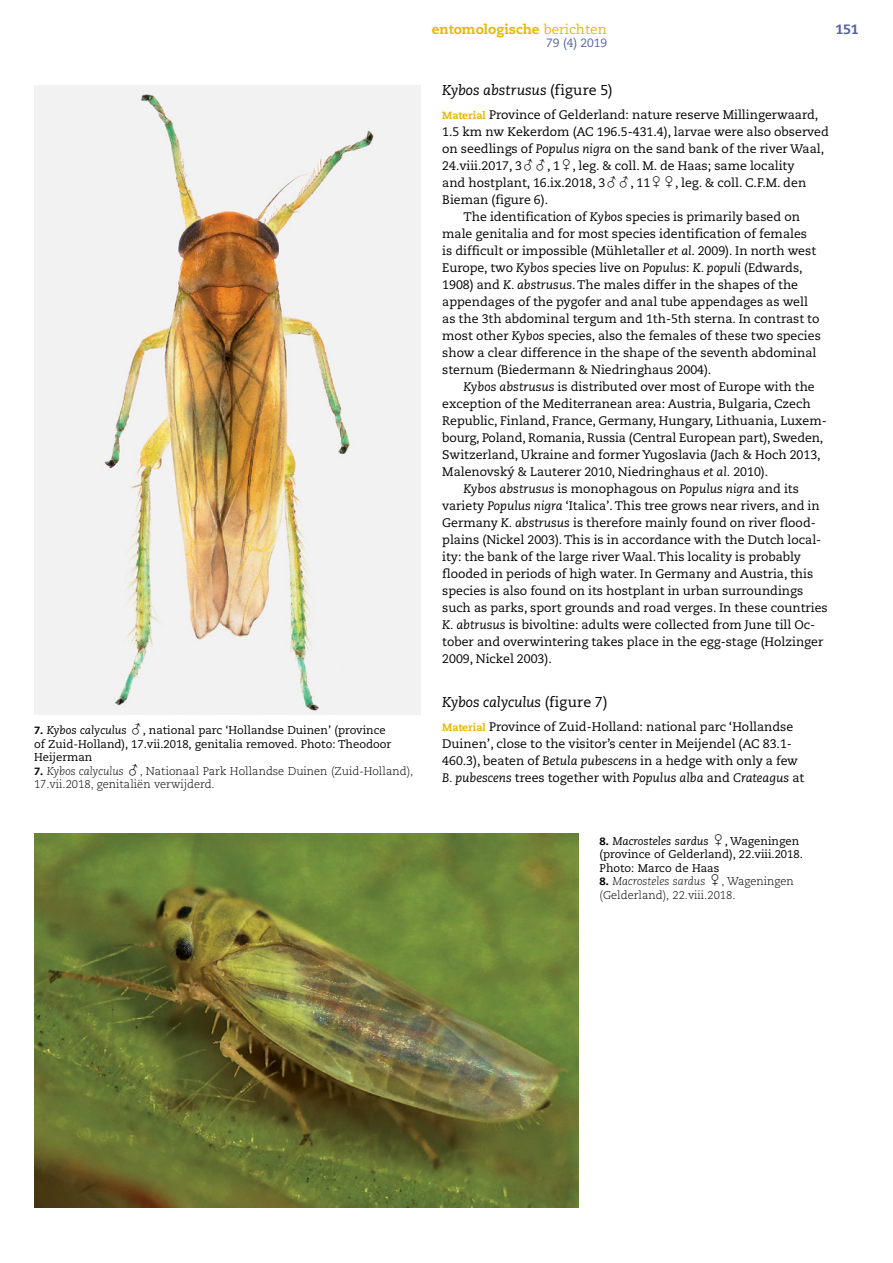
<style>
.page{position:relative;width:893px;height:1263px;background:#fff}
.page>*{position:absolute;margin:0;border:0;box-sizing:border-box;transform-origin:0 0}
.t1{font:italic 14.25px "Caecilia LT Std";letter-spacing:-.01em;color:#000}
.t2{font:800 13.5px "Caecilia LT Std";color:#e8b909}
.t3{font:800 13.5px "Caecilia LT Std";color:#5663a4}
.t4{font:12.3px/17px "Caecilia LT Std";color:#000}
.t5{font:italic 12.3px "Caecilia LT Std";color:#000}
.t6{font:12px "Caecilia LT Std";color:#5663a4}
.t7{font:11.25px/13.5px "Caecilia LT Std";color:#000}
.t8{font:300 11.25px/13.5px "Caecilia LT Std";color:#000}
.s1{font-weight:800;font-size:10.5px}
.s2{font-style:italic}
.s3{font-family:"Universal Newswith Comm Pi";font-size:15px}
.s4{font-family:"Universal Newswith Comm Pi";font-weight:400;font-size:15px}
.s5{font-weight:400}
.s6{font-style:normal}
.s7{font-weight:800;font-size:10.5px;color:#e8b909}
</style>
<div class="page">
<img style="left:34px;top:85px;width:387px;height:629px">
<img style="left:34px;top:833px;width:544px;height:375px">
<p class="t7" style="left:34px;top:724px;width:359px"><span class="s1">7.</span> <span class="s2">Kybos calyculus</span> <span class="s3">?</span>, national parc ‘Hollandse Duinen’ (province of Zuid-Holland), 17.vii.2018, genitalia removed. Photo: Theodoor<br>Heijerman</p>
<p class="t8" style="left:34px;top:764px;width:381px"><span class="s1">7.</span> <span class="s2">Kybos calyculus</span> <span class="s4">?</span>, Nationaal Park Hollandse Duinen (Zuid-Holland),<br>17.vii.2018, genitaliën verwijderd.</p>
<p class="t2" style="left:432px;top:21px;width:177px">entomologische <span class="s5">berichten</span></p>
<p class="t3" style="left:835px;top:21px;width:25px">151</p>
<p class="t6" style="left:546px;top:36px;width:62px">79 (4) 2019</p>
<p class="t1" style="left:442px;top:82px;width:172px">Kybos abstrusus <span class="s6">(figure 5)</span></p>
<p class="t4" style="left:442px;top:107px;width:377px"><span class="s7">Material</span> Province of Gelderland: nature reserve Millingerwaard,</p>
<p class="t4" style="left:442px;top:124px;width:388px">1.5 km nw Kekerdom (AC 196.5-431.4), larvae were also observed</p>
<p class="t4" style="left:442px;top:141px;width:383px">on seedlings of <span class="s2">Populus nigra</span> on the sand bank of the river Waal,</p>
<p class="t4" style="left:442px;top:158px;width:354px">24.viii.2017, 3<span class="s3">??</span>, 1<span class="s3">/</span>, leg. &amp; coll. M. de Haas; same locality</p>
<p class="t4" style="left:442px;top:175px;width:365px">and hostplant, 16.ix.2018, 3<span class="s3">??</span>, 11<span class="s3">//</span>, leg. &amp; coll. C.F.M. den</p>
<p class="t4" style="left:442px;top:192px;width:107px">Bieman (figure 6).</p>
<p class="t4" style="left:463px;top:209px;width:338px">The identification of <span class="s2">Kybos</span> species is primarily based on</p>
<p class="t4" style="left:442px;top:226px;width:366px">male genitalia and for most species identification of females</p>
<p class="t4" style="left:442px;top:243px;width:375px">is difficult or impossible (Mühletaller <span class="s2">et al</span>. 2009). In north west</p>
<p class="t4" style="left:442px;top:260px;width:362px">Europe, two <span class="s2">Kybos</span> species live on <span class="s2">Populus</span>: <span class="s2">K. populi</span> (Edwards,</p>
<p class="t4" style="left:442px;top:277px;width:357px">1908) and <span class="s2">K. abstrusus</span>. The males differ in the shapes of the</p>
<p class="t4" style="left:442px;top:294px;width:367px">appendages of the pygofer and anal tube appendages as well</p>
<p class="t4" style="left:442px;top:311px;width:379px">as the 3th abdominal tergum and 1th-5th sterna. In contrast to</p>
<p class="t4" style="left:442px;top:328px;width:380px">most other <span class="s2">Kybos</span> species, also the females of these two species</p>
<p class="t4" style="left:442px;top:345px;width:376px">show a clear difference in the shape of the seventh abdominal</p>
<p class="t4" style="left:442px;top:362px;width:271px">sternum (Biedermann &amp; Niedringhaus 2004).</p>
<p class="t4" style="left:463px;top:379px;width:353px"><span class="s2">Kybos abstrusus</span> is distributed over most of Europe with the</p>
<p class="t4" style="left:442px;top:396px;width:370px">exception of the Mediterranean area: Austria, Bulgaria, Czech</p>
<p class="t4" style="left:442px;top:413px;width:386px">Republic, Finland, France, Germany, Hungary, Lithuania, Luxem-</p>
<p class="t4" style="left:442px;top:430px;width:383px">bourg, Poland, Romania, Russia (Central European part), Sweden,</p>
<p class="t4" style="left:442px;top:447px;width:380px">Switzerland, Ukraine and former Yugoslavia (Jach &amp; Hoch 2013,</p>
<p class="t4" style="left:442px;top:464px;width:327px">Malenovský &amp; Lauterer 2010, Niedringhaus <span class="s2">et al.</span> 2010).</p>
<p class="t5" style="left:463px;top:482px;width:337px">Kybos abstrusus <span class="s6">is monophagous on</span> Populus nigra <span class="s6">and its</span></p>
<p class="t4" style="left:442px;top:498px;width:379px">variety <span class="s2">Populus nigra</span> ‘Italica’. This tree grows near rivers, and in</p>
<p class="t4" style="left:442px;top:515px;width:375px">Germany <span class="s2">K. abstrusus</span> is therefore mainly found on river flood-</p>
<p class="t4" style="left:442px;top:532px;width:381px">plains (Nickel 2003). This is in accordance with the Dutch local-</p>
<p class="t4" style="left:442px;top:549px;width:360px">ity: the bank of the large river Waal. This locality is probably</p>
<p class="t4" style="left:442px;top:566px;width:372px">flooded in periods of high water. In Germany and Austria, this</p>
<p class="t4" style="left:442px;top:583px;width:362px">species is also found on its hostplant in urban surroundings</p>
<p class="t4" style="left:442px;top:600px;width:387px">such as parks, sport grounds and road verges. In these countries</p>
<p class="t4" style="left:442px;top:617px;width:375px"><span class="s2">K. abtrusus</span> is bivoltine: adults were collected from June till Oc-</p>
<p class="t4" style="left:442px;top:634px;width:383px">tober and overwintering takes place in the egg-stage (Holzinger</p>
<p class="t4" style="left:442px;top:651px;width:111px">2009, Nickel 2003).</p>
<p class="t1" style="left:442px;top:694px;width:167px">Kybos calyculus <span class="s6">(figure 7)</span></p>
<p class="t4" style="left:442px;top:719px;width:363px"><span class="s7">Material</span> Province of Zuid-Holland: national parc ‘Hollandse Duinen’, close to the visitor’s center in Meijendel (AC 83.1- 460.3), beaten of <span class="s2">Betula pubescens</span> in a hedge with only a few <span class="s2">B. pubescens</span> trees together with <span class="s2">Populus alba</span> and <span class="s2">Crateagus</span> at</p>
<p class="t7" style="left:600px;top:834px;width:205px"><span class="s1">8.</span> <span class="s2">Macrosteles sardus</span> <span class="s3">/</span>, Wageningen (province of Gelderland), 22.viii.2018.<br>Photo: Marco de Haas</p>
<p class="t8" style="left:600px;top:875px;width:196px"><span class="s1">8.</span> <span class="s2">Macrosteles sardus</span> <span class="s4">/</span>, Wageningen (Gelderland), 22.viii.2018.</p>
</div>
